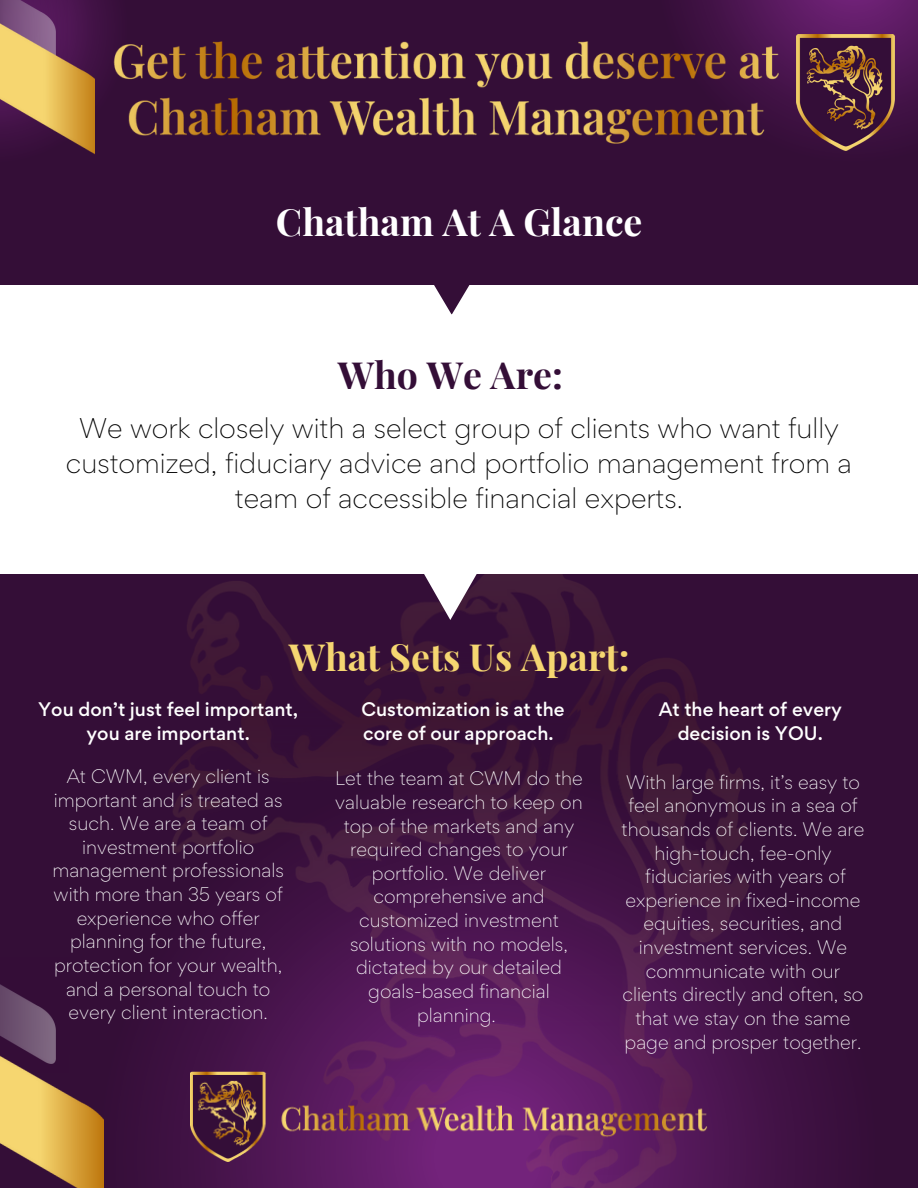
<style>
.page{position:relative;width:918px;height:1188px;background:#fff}
.page>*{position:absolute;margin:0;border:0;box-sizing:border-box;transform-origin:0 0}
.t1{font:700 37.5px "Playfair Display";color:#fff}
.t2{font:700 37.5px "Playfair Display";color:#f5d671}
.t3{font:700 37.5px "Playfair Display";color:#340e37}
.t4{font:300 25.5px/34.8px "Gordita";color:#000;text-align:center}
.t5{font:300 17.55px/23.7px "Gordita";color:#fff;text-align:center}
.t6{font:500 17.55px/23.7px "Gordita";color:#fff;text-align:center}
</style>
<div class="page">
<div style="left:0;top:479px;width:918px;height:709px;background:#340e37"></div>
<svg style="left:103px;top:973px;width:705px;height:215px"></svg>
<img style="left:168px;top:574px;width:582px;height:614px">
<div style="left:0;top:313px;width:918px;height:261px;background:#fff"></div>
<svg style="left:422px;top:574px;width:57px;height:46px"></svg>
<div style="left:0;top:0;width:918px;height:285px;background:#340e37"></div>
<svg style="left:434px;top:285px;width:36px;height:30px"></svg>
<svg style="left:95px;top:0;width:9px;height:71px"></svg>
<svg style="left:696px;top:0;width:222px;height:151px"></svg>
<img style="left:0;top:1006px;width:103px;height:182px">
<img style="left:0;top:0;width:95px;height:154px">
<img style="left:797px;top:34px;width:98px;height:116px">
<img style="left:113px;top:39px;width:666px;height:107px">
<img style="left:191px;top:1071px;width:519px;height:90px">
<p class="t1" style="left:276px;top:196px;width:368px">Chatham At A Glance</p>
<p class="t3" style="left:338px;top:348px;width:227px">Who We Are:</p>
<p class="t4" style="left:66px;top:414px;width:788px">We work closely with a select group of clients who want fully customized, fiduciary advice and portfolio management from a team of accessible financial experts.</p>
<h1 class="t2" style="left:289px;top:630px;width:342px">What Sets Us Apart:</h1>
<h1 class="t6" style="left:38px;top:700px;width:262px">You don’t just feel important, you are important.</h1>
<h2 class="t5" style="left:52px;top:767px;width:233px">At CWM, every client is important and is treated as such. We are a team of investment portfolio management professionals with more than 35 years of experience who offer planning for the future, protection for your wealth, and a personal touch to every client interaction.</h2>
<h3 class="t6" style="left:659px;top:700px;width:185px">At the heart of every decision is YOU.</h3>
<p class="t5" style="left:622px;top:772px;width:244px">With large firms, it’s easy to feel anonymous in a sea of thousands of clients. We are high-touch, fee-only fiduciaries with years of experience in fixed-income equities, securities, and investment services. We communicate with our clients directly and often, so that we stay on the same page and prosper together.</p>
<p class="t6" style="left:361px;top:700px;width:205px;text-align:left">Customization is at the core of our approach.</p>
<h1 class="t5" style="left:335px;top:769px;width:249px">Let the team at CWM do the valuable research to keep on top of the markets and any required changes to your portfolio. We deliver comprehensive and customized investment solutions with no models, dictated by our detailed goals-based financial planning.</h1>
</div>
